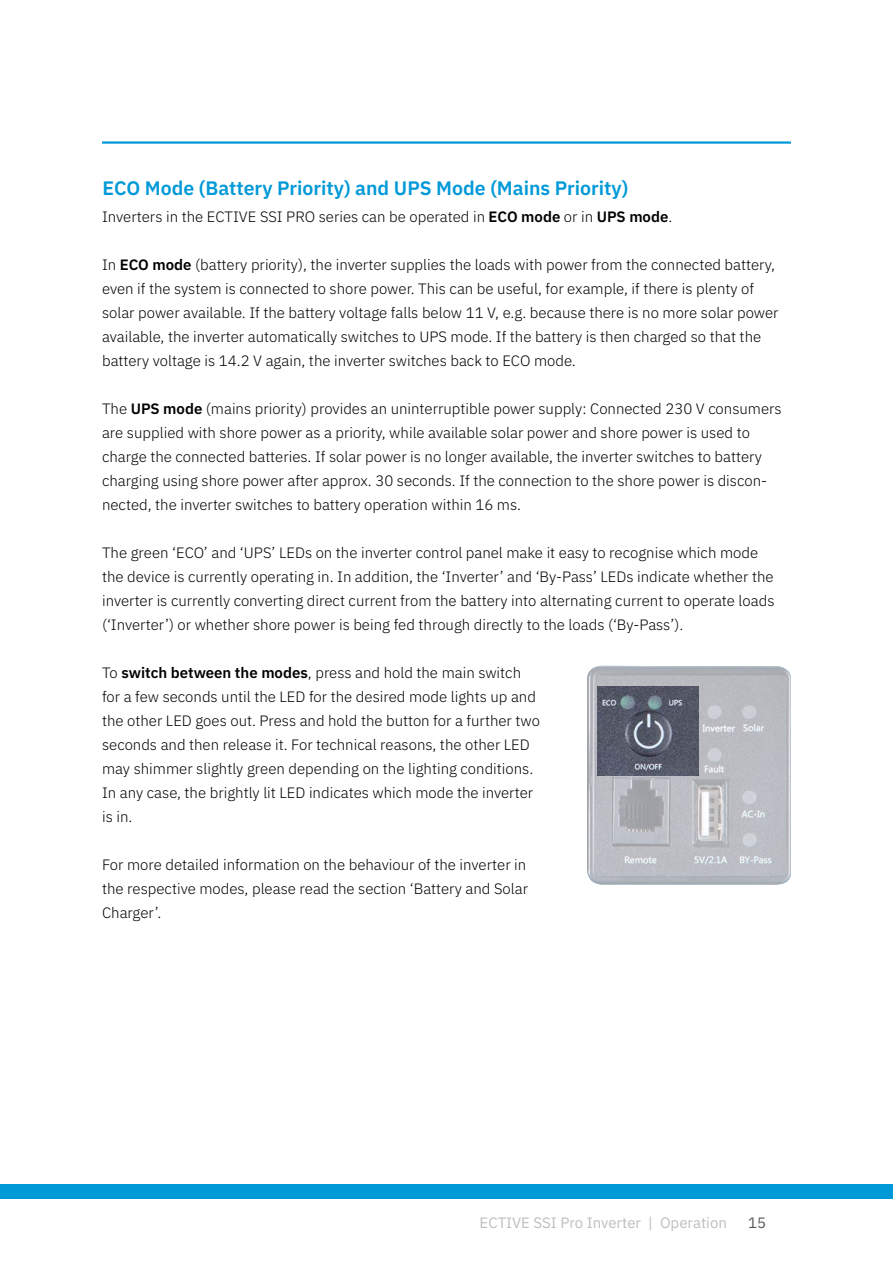
<style>
.page{position:relative;width:893px;height:1263px;background:#fff}
.page>*{position:absolute;margin:0;border:0;box-sizing:border-box;transform-origin:0 0}
.t1{font:600 19.5px "IBM Plex Sans";color:#0099d8}
.t2{font:300 15px/24px "IBM Plex Sans";color:#000}
.t3{font:15px "IBM Plex Sans";color:#bcbec0}
.t4{font:15px "IBM Plex Sans";color:#58595b}
.s1{font-weight:600}
</style>
<div class="page">
<div style="left:0;top:1184px;width:893px;height:15px;background:#0099d8"></div>
<hr style="left:102px;top:141px;width:689px;height:3px;background:#0099d8">
<img style="left:587px;top:666px;width:204px;height:219px">
<img style="left:597px;top:686px;width:102px;height:89px">
<h1 class="t1" style="left:102px;top:173px;width:527px">ECO Mode (Battery Priority) and UPS Mode (Mains Priority)</h1>
<p class="t2" style="left:102px;top:203px;width:572px">Inverters in the ECTIVE SSI PRO series can be operated in <span class="s1">ECO mode</span> or in <span class="s1">UPS mode</span>.</p>
<p class="t2" style="left:102px;top:251px;width:678px">In <span class="s1">ECO mode</span> (battery priority), the inverter supplies the loads with power from the connected battery, even if the system is connected to shore power. This can be useful, for example, if there is plenty of solar power available. If the battery voltage falls below 11 V, e.g. because there is no more solar power available, the inverter automatically switches to UPS mode. If the battery is then charged so that the battery voltage is 14.2 V again, the inverter switches back to ECO mode.</p>
<p class="t2" style="left:102px;top:395px;width:681px">The <span class="s1">UPS mode</span> (mains priority) provides an uninterruptible power supply: Connected 230 V consumers are supplied with shore power as a priority, while available solar power and shore power is used to charge the connected batteries. If solar power is no longer available, the inverter switches to battery charging using shore power after approx. 30 seconds. If the connection to the shore power is discon&shy;nected, the inverter switches to battery operation within 16 ms.</p>
<p class="t2" style="left:102px;top:539px;width:674px">The green ‘ECO’ and ‘UPS’ LEDs on the inverter control panel make it easy to recognise which mode the device is currently operating in. In addition, the ‘Inverter’ and ‘By-Pass’ LEDs indicate whether the inverter is currently converting direct current from the battery into alternating current to operate loads (‘Inverter’) or whether shore power is being fed through directly to the loads (‘By-Pass’).</p>
<p class="t2" style="left:102px;top:659px;width:439px">To <span class="s1">switch between the modes</span>, press and hold the main switch for a few seconds until the LED for the desired mode lights up and the other LED goes out. Press and hold the button for a further two seconds and then release it. For technical reasons, the other LED may shimmer slightly green depending on the lighting conditions.<br>In any case, the brightly lit LED indicates which mode the inverter is in.</p>
<p class="t2" style="left:102px;top:851px;width:427px;text-align:justify">For more detailed information on the behaviour of the inverter in the respective modes, please read the section ‘Battery and Solar Charger’.</p>
<p class="t3" style="left:480px;top:1211px;width:249px">ECTIVE SSI Pro Inverter | Operation</p>
<p class="t4" style="left:748px;top:1211px;width:19px">15</p>
</div>
